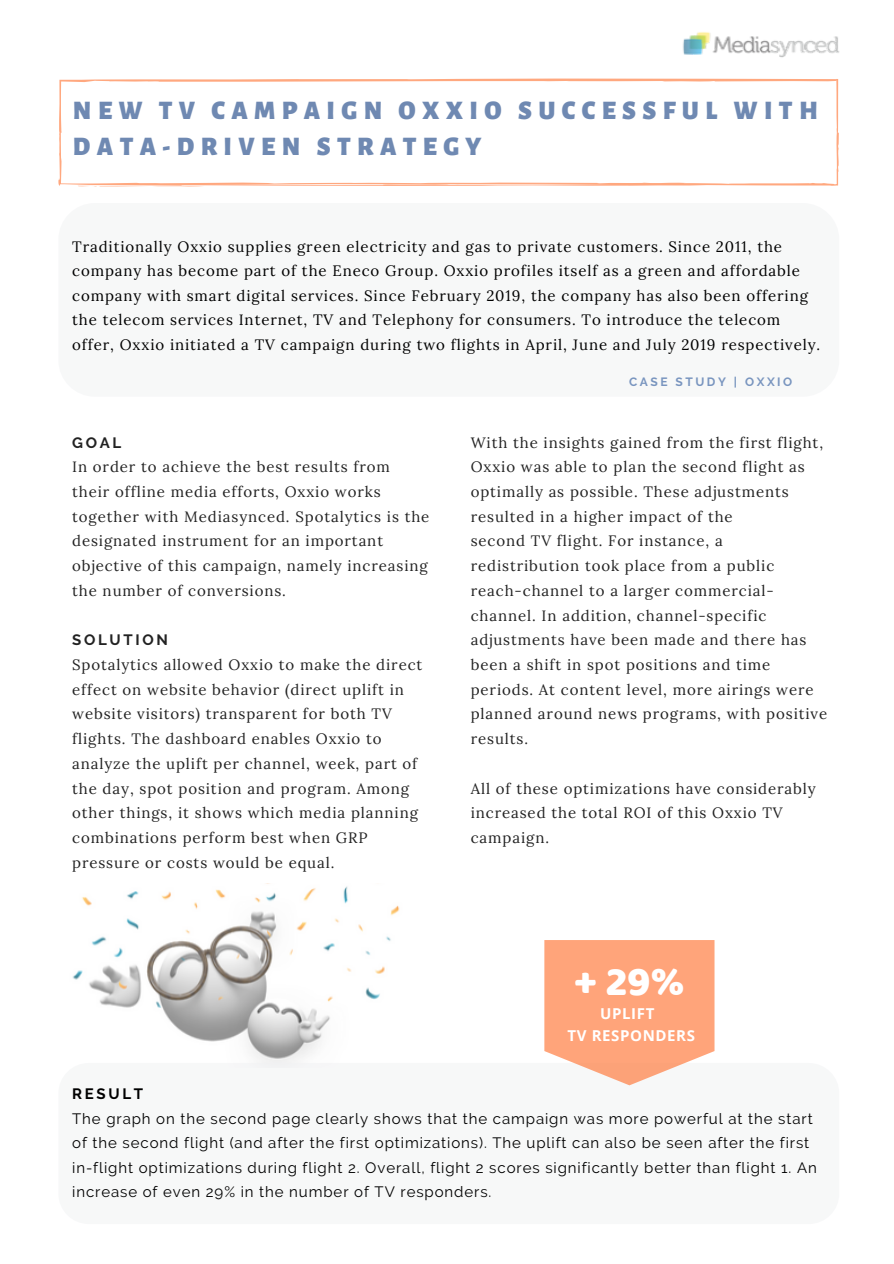
<style>
.page{position:relative;width:894px;height:1264px;background:#fff}
.page>*{position:absolute;margin:0;border:0;box-sizing:border-box;transform-origin:0 0}
.t1{font:42px "Baloo";color:#fff}
.t2{font:900 26.25px/36.6px "Alegreya Sans SC";letter-spacing:.24em;color:#6f89b2}
.t3{font:15px/24.8px "Lora";letter-spacing:.06em;color:#222}
.t4{font:15px/24.5px "Lora";letter-spacing:.06em;color:#000}
.t5{font:15px/24.5px "Raleway";letter-spacing:.06em;color:#000}
.t6{font:700 15px/21.5px "Open Sans";letter-spacing:.04em;color:#fff;text-align:center}
.t7{font:700 15px "Raleway";letter-spacing:.18em;color:#222}
.t8{font:700 15px "Raleway";letter-spacing:.18em;color:#000}
.t9{font:700 12px "Raleway";letter-spacing:.21em;color:#7995bf}
</style>
<div class="page">
<div style="left:58px;top:203px;width:781px;height:194px;background:#f7f8f8;border-radius:37px"></div>
<svg style="left:58px;top:78px;width:780px;height:109px"></svg>
<img style="left:683px;top:32px;width:156px;height:26px">
<img style="left:72px;top:883px;width:328px;height:179px">
<div style="left:58px;top:1062px;width:781px;height:161px;background:#f7f8f8;border-radius:30px"></div>
<svg style="left:544px;top:940px;width:170px;height:145px;background:#feae89"></svg>
<h2 class="t2" style="left:73px;top:92px;width:746px">NEW TV CAMPAIGN OXXIO SUCCESSFUL WITH<br>DATA-DRIVEN STRATEGY</h2>
<p class="t4" style="left:72px;top:234px;width:749px">Traditionally Oxxio supplies green electricity and gas to private customers. Since 2011, the company has become part of the Eneco Group. Oxxio profiles itself as a green and affordable company with smart digital services. Since February 2019, the company has also been offering the telecom services Internet, TV and Telephony for consumers. To introduce the telecom offer, Oxxio initiated a TV campaign during two flights in April, June and July 2019 respectively.</p>
<p class="t7" style="left:72px;top:433px;width:51px">GOAL</p>
<p class="t3" style="left:72px;top:454px;width:358px">In order to achieve the best results from their offline media efforts, Oxxio works together with Mediasynced. Spotalytics is the designated instrument for an important objective of this campaign, namely increasing the number of conversions.</p>
<p class="t7" style="left:72px;top:631px;width:97px">SOLUTION</p>
<p class="t3" style="left:72px;top:652px;width:351px">Spotalytics allowed Oxxio to make the direct effect on website behavior (direct uplift in website visitors) transparent for both TV flights. The dashboard enables Oxxio to analyze the uplift per channel, week, part of the day, spot position and program. Among other things, it shows which media planning combinations perform best when GRP pressure or costs would be equal.</p>
<p class="t9" style="left:629px;top:375px;width:165px">CASE STUDY | OXXIO</p>
<p class="t3" style="left:470px;top:430px;width:358px">With the insights gained from the first flight, Oxxio was able to plan the second flight as optimally as possible. These adjustments resulted in a higher impact of the<br>second TV flight. For instance, a redistribution took place from a public reach-channel to a larger commercial&shy;channel. In addition, channel-specific adjustments have been made and there has been a shift in spot positions and time periods. At content level, more airings were planned around news programs, with positive results.</p>
<p class="t3" style="left:470px;top:775px;width:346px">All of these optimizations have considerably increased the total ROI of this Oxxio TV campaign.</p>
<h1 class="t1" style="left:574px;top:955px;width:112px">+ 29%</h1>
<p class="t6" style="left:567px;top:1002px;width:129px">UPLIFT<br>TV RESPONDERS</p>
<p class="t8" style="left:72px;top:1085px;width:72px">RESULT</p>
<p class="t5" style="left:72px;top:1106px;width:746px">The graph on the second page clearly shows that the campaign was more powerful at the start of the second flight (and after the first optimizations). The uplift can also be seen after the first in-flight optimizations during flight 2. Overall, flight 2 scores significantly better than flight 1. An increase of even 29% in the number of TV responders.</p>
</div>
